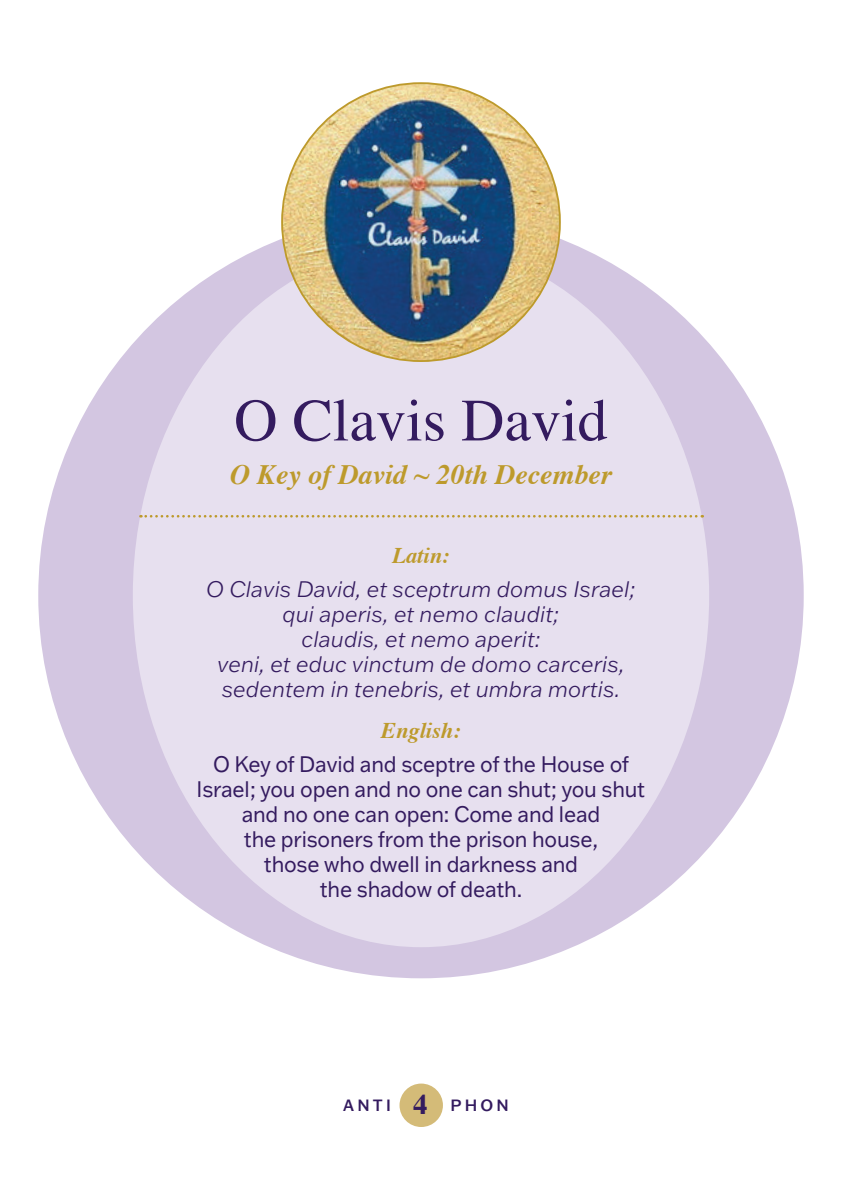
<style>
.page{position:relative;width:842px;height:1191px;background:#fff}
.page>*{position:absolute;margin:0;border:0;box-sizing:border-box;transform-origin:0 0}
.t1{font:60px "Times";color:#341b5f}
.t2{font:700 28.8px "Times";color:#341b5f}
.t3{font:italic 700 28px "Times";color:#bd9a2c}
.t4{font:italic 700 22.4px "Times";color:#bd9a2c}
.t5{font:22px/25px "Franklin Gothic ATF";letter-spacing:-.01em;color:#341b5f;text-align:center;scale:.95 1}
.t6{font:italic 300 22px/25px "Franklin Gothic ATF";color:#341b5f;text-align:center}
.t7{font:500 16px "Franklin Gothic ATF";letter-spacing:.2em;color:#341b5f}
</style>
<div class="page">
<div style="left:38px;top:213px;width:766px;height:765px;background:#d3c6e1;border-radius:50%"></div>
<div style="left:133px;top:244px;width:576px;height:703px;background:#e7e0ef;border-radius:50%"></div>
<svg style="left:140px;top:515px;width:563px;height:2px"></svg>
<div style="left:399px;top:1083px;width:44px;height:44px;background:#d4bb78;border-radius:50%"></div>
<img style="left:282px;top:83px;width:278px;height:278px;border-radius:139px">
<h1 class="t1" style="left:234px;top:364px;width:375px">O Clavis David</h1>
<p class="t3" style="left:230px;top:449px;width:383px">O Key of David ~ 20th December</p>
<p class="t4" style="left:392px;top:534px;width:59px">Latin:</p>
<p class="t6" style="left:206px;top:576px;width:431px">O Clavis David, et sceptrum domus Israel; qui aperis, et nemo claudit;<br>claudis, et nemo aperit:<br>veni, et educ vinctum de domo carceris, sedentem in tenebris, et umbra mortis.</p>
<p class="t4" style="left:381px;top:709px;width:81px">English:</p>
<p class="t5" style="left:197px;top:750px;width:474px">O Key of David and sceptre of the House of Israel; you open and no one can shut; you shut and no one can open: Come and lead<br>the prisoners from the prison house,<br>those who dwell in darkness and<br>the shadow of death.</p>
<h2 class="t2" style="left:413px;top:1077px;width:16px">4</h2>
<p class="t7" style="left:343px;top:1094px;width:49px">ANTI</p>
<p class="t7" style="left:450px;top:1094px;width:60px">PHON</p>
</div>
